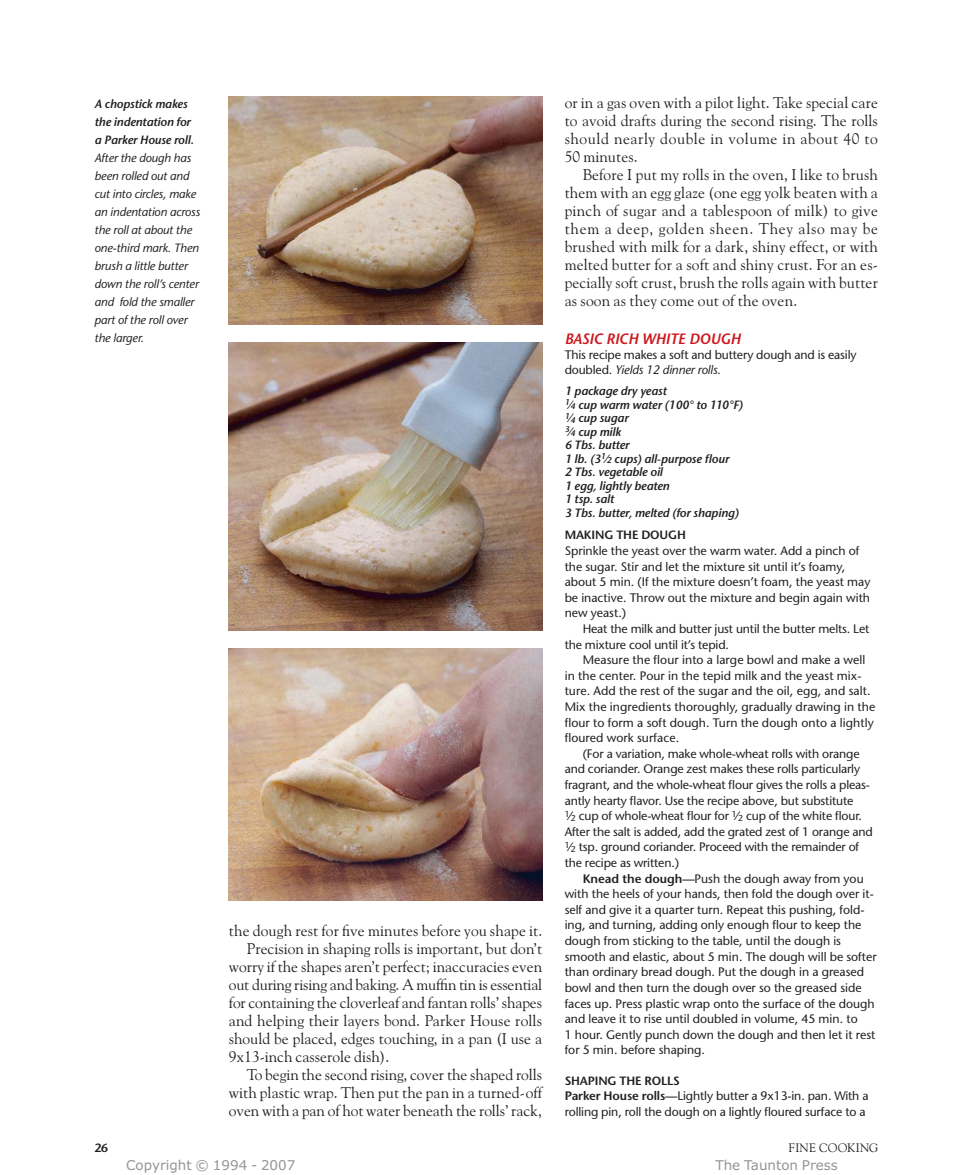
<style>
.page{position:relative;width:959px;height:1175px;background:#fff}
.page>*{position:absolute;margin:0;border:0;box-sizing:border-box;transform-origin:0 0}
.t1{font:15.6px/18px "Goudy Old Style BT";color:#231f20;text-align:justify}
.t2{font:italic 600 15px "Stone Sans";letter-spacing:-.01em;color:#ce171e}
.t3{font:13.5px "Verdana";color:#939598}
.t4{font:12.3px/15.6px "Stone Sans";color:#231f20}
.t5{font:12.3px "Goudy Old Style BT";letter-spacing:.025em;color:#231f20}
.t6{font:italic 600 12px/13.5px "Stone Sans";letter-spacing:-.01em;color:#231f20}
.t7{font:italic 12px/18px "Stone Sans";letter-spacing:-.01em;color:#231f20}
.t8{font:600 12px "Stone Sans";letter-spacing:-.01em;color:#231f20}
.s1{font-style:italic}
.s2{font-size:8.4px}
.s3{font-size:8.55px}
.s4{font-weight:600}
</style>
<div class="page">
<img style="left:229px;top:342px;width:313px;height:288px">
<img style="left:229px;top:96px;width:313px;height:228px">
<img style="left:229px;top:648px;width:313px;height:252px">
<p class="t6" style="left:94px;top:96px;width:101px;line-height:18px">A chopstick makes the indentation for a Parker House roll.</p>
<p class="t7" style="left:94px;top:150px;width:107px">After the dough has been rolled out and cut into circles, make an indentation across the roll at about the one-third mark. Then brush a little butter down the roll’s center and fold the smaller part of the roll over the larger.</p>
<p class="t1" style="left:229px;top:923px;width:315px">the dough rest for five minutes before you shape it.</p>
<p class="t1" style="left:247px;top:941px;width:297px">Precision in shaping rolls is important, but don’t</p>
<p class="t1" style="left:229px;top:959px;width:315px">worry if the shapes aren’t perfect; inaccuracies even</p>
<p class="t1" style="left:229px;top:977px;width:315px">out during rising and baking. A muffin tin is essential</p>
<p class="t1" style="left:229px;top:995px;width:315px">for containing the cloverleaf and fantan rolls’ shapes</p>
<p class="t1" style="left:229px;top:1013px;width:315px">and helping their layers bond. Parker House rolls</p>
<p class="t1" style="left:229px;top:1031px;width:315px">should be placed, edges touching, in a pan (I use a</p>
<p class="t1" style="left:229px;top:1049px;width:162px">9x13-inch casserole dish).</p>
<p class="t1" style="left:247px;top:1067px;width:297px">To begin the second rising, cover the shaped rolls</p>
<p class="t1" style="left:229px;top:1085px;width:315px">with plastic wrap. Then put the pan in a turned-off</p>
<p class="t1" style="left:229px;top:1103px;width:315px">oven with a pan of hot water beneath the rolls’ rack,</p>
<p class="t1" style="left:564px;top:95px;width:315px">or in a gas oven with a pilot light. Take special care to avoid drafts during the second rising. The rolls should nearly double in volume in about 40 to 50 minutes.</p>
<p class="t1" style="left:564px;top:167px;width:315px;text-indent:18px">Before I put my rolls in the oven, I like to brush them with an egg glaze (one egg yolk beaten with a pinch of sugar and a tablespoon of milk) to give them a deep, golden sheen. They also may be brushed with milk for a dark, shiny effect, or with melted butter for a soft and shiny crust. For an es&shy;pecially soft crust, brush the rolls again with butter as soon as they come out of the oven.</p>
<p class="t2" style="left:564px;top:332px;width:178px">BASIC RICH WHITE DOUGH</p>
<p class="t4" style="left:564px;top:348px;width:293px">This recipe makes a soft and buttery dough and is easily doubled. <span class="s1">Yields 12 dinner rolls.</span></p>
<p class="t6" style="left:564px;top:385px;width:180px">1 package dry yeast<br><sup>1</sup>⁄<span class="s2">4</span> cup warm water (100° to 110°F)<br><sup>1</sup>⁄<span class="s2">4</span> cup sugar<br><sup>3</sup>⁄<span class="s2">4</span> cup milk<br>6 Tbs. butter<br>1 lb. (3<sup>1</sup>⁄<span class="s2">2</span> cups) all-purpose flour<br>2 Tbs. vegetable oil<br>1 egg, lightly beaten<br>1 tsp. salt<br>3 Tbs. butter, melted (for shaping)</p>
<p class="t8" style="left:564px;top:530px;width:123px">MAKING THE DOUGH</p>
<p class="t4" style="left:564px;top:544px;width:307px">Sprinkle the yeast over the warm water. Add a pinch of the sugar. Stir and let the mixture sit until it’s foamy, about 5 min. (If the mixture doesn’t foam, the yeast may be inactive. Throw out the mixture and begin again with new yeast.)</p>
<p class="t4" style="left:564px;top:622px;width:306px;text-indent:18px">Heat the milk and butter just until the butter melts. Let the mixture cool until it’s tepid.</p>
<p class="t4" style="left:564px;top:653px;width:312px;text-indent:18px">Measure the flour into a large bowl and make a well in the center. Pour in the tepid milk and the yeast mix&shy;ture. Add the rest of the sugar and the oil, egg, and salt.<br>Mix the ingredients thoroughly, gradually drawing in the flour to form a soft dough. Turn the dough onto a lightly floured work surface.</p>
<p class="t4" style="left:564px;top:747px;width:310px;text-indent:18px">(For a variation, make whole-wheat rolls with orange and coriander. Orange zest makes these rolls particularly fragrant, and the whole-wheat flour gives the rolls a pleas&shy;antly hearty flavor. Use the recipe above, but substitute<br><sup>1</sup>⁄<span class="s3">2</span> cup of whole-wheat flour for <sup>1</sup>⁄<span class="s3">2</span> cup of the white flour.<br>After the salt is added, add the grated zest of 1 orange and <sup>1</sup>⁄<span class="s3">2</span> tsp. ground coriander. Proceed with the remainder of the recipe as written.)</p>
<p class="t4" style="left:564px;top:872px;width:313px;text-indent:18px"><span class="s4">Knead the dough—</span>Push the dough away from you with the heels of your hands, then fold the dough over it&shy;self and give it a quarter turn. Repeat this pushing, fold&shy;ing, and turning, adding only enough flour to keep the dough from sticking to the table, until the dough is smooth and elastic, about 5 min. The dough will be softer than ordinary bread dough. Put the dough in a greased bowl and then turn the dough over so the greased side faces up. Press plastic wrap onto the surface of the dough and leave it to rise until doubled in volume, 45 min. to<br>1 hour. Gently punch down the dough and then let it rest for 5 min. before shaping.</p>
<p class="t8" style="left:564px;top:1076px;width:117px">SHAPING THE ROLLS</p>
<p class="t4" style="left:564px;top:1089px;width:305px"><span class="s4">Parker House rolls—</span>Lightly butter a 9x13-in. pan. With a rolling pin, roll the dough on a lightly floured surface to a</p>
<p class="t8" style="left:94px;top:1143px;width:15px">26</p>
<p class="t5" style="left:788px;top:1142px;width:91px">FINE COOKING</p>
<p class="t3" style="left:126px;top:1160px;width:171px">Copyright © 1994 - 2007</p>
<p class="t3" style="left:715px;top:1160px;width:124px">The Taunton Press</p>
</div>
